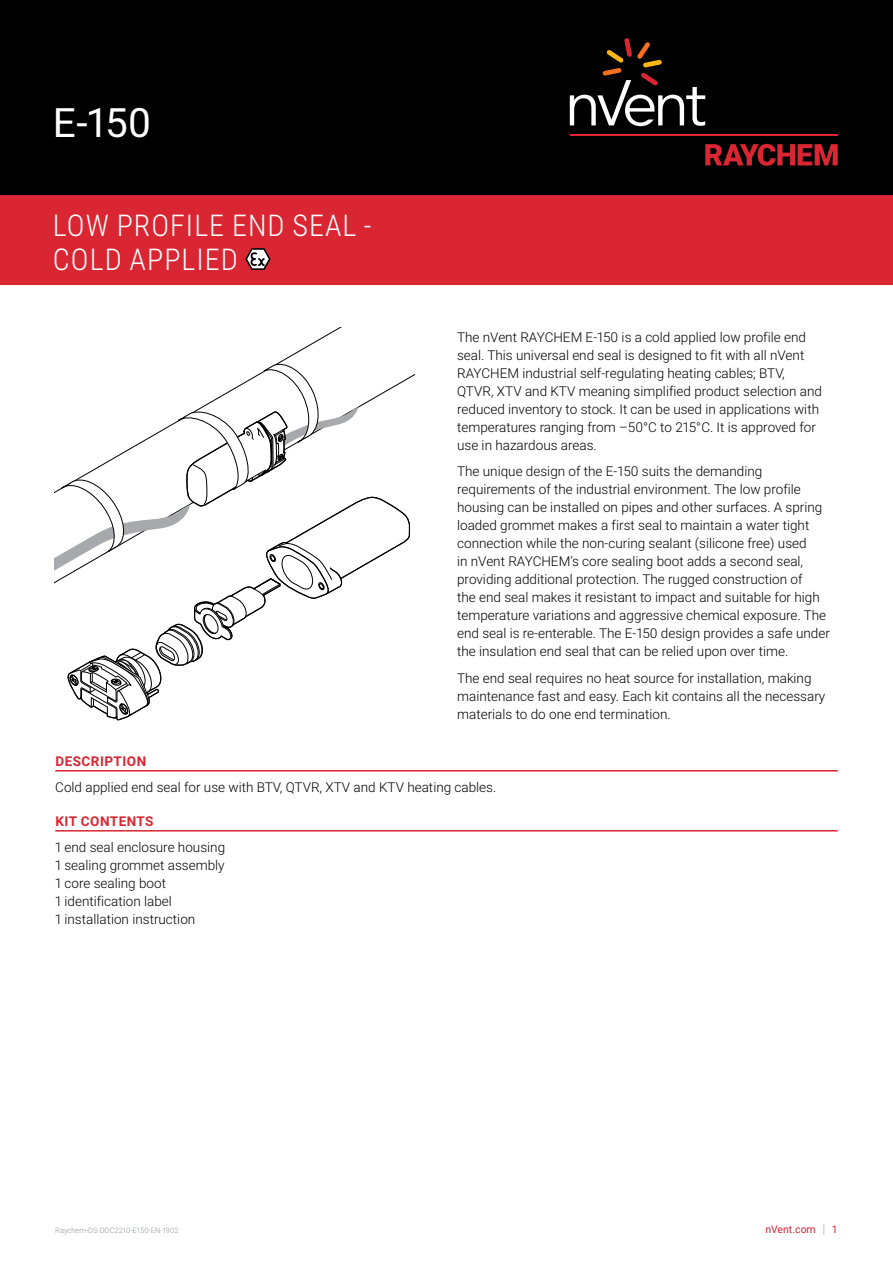
<style>
.page{position:relative;width:893px;height:1263px;background:#fff}
.page>*{position:absolute;margin:0;border:0;box-sizing:border-box;transform-origin:0 0}
.t1{font:40.5px "Roboto";color:#fff}
.t2{font:300 30px/33.8px "Roboto Condensed";letter-spacing:.035em;color:#fff}
.t3{font:300 13.5px/18px "Roboto";color:#000}
.t4{font:700 13.5px "Roboto";letter-spacing:.035em;color:#d92632}
.t5{font:10.5px "Roboto";color:#d92632}
.t6{font:300 7.5px "Roboto";color:#90969e}
.s1{font-weight:300;font-size:12.6px;color:#90969e}
</style>
<div class="page">
<div style="left:0;top:0;width:893px;height:196px;background:#000"></div>
<svg style="left:705px;top:144px;width:133px;height:22px"></svg>
<hr style="left:570px;top:134px;width:268px;height:2px;background:#d92632">
<svg style="left:570px;top:38px;width:135px;height:88px"></svg>
<div style="left:0;top:195px;width:893px;height:90px;background:#d92632"></div>
<svg style="left:245px;top:248px;width:26px;height:22px"></svg>
<svg style="left:54px;top:360px;width:357px;height:361px"></svg>
<hr style="left:55px;top:770px;width:783px;height:1px;background:#d92632">
<hr style="left:55px;top:830px;width:783px;height:1px;background:#d92632">
<h1 class="t1" style="left:53px;top:95px;width:100px">E-150</h1>
<h2 class="t2" style="left:53px;top:208px;width:320px">LOW PROFILE END SEAL -<br>COLD APPLIED</h2>
<p class="t3" style="left:457px;top:327px;width:366px">The nVent RAYCHEM E-150 is a cold applied low profile end seal. This universal end seal is designed to fit with all nVent RAYCHEM industrial self-regulating heating cables; BTV, QTVR, XTV and KTV meaning simplified product selection and reduced inventory to stock. It can be used in applications with temperatures ranging from –50°C to 215°C. It is approved for use in hazardous areas.</p>
<p class="t3" style="left:457px;top:462px;width:374px">The unique design of the E-150 suits the demanding requirements of the industrial environment. The low profile housing can be installed on pipes and other surfaces. A spring loaded grommet makes a first seal to maintain a water tight connection while the non-curing sealant (silicone free) used<br>in nVent RAYCHEM’s core sealing boot adds a second seal, providing additional protection. The rugged construction of<br>the end seal makes it resistant to impact and suitable for high temperature variations and aggressive chemical exposure. The end seal is re-enterable. The E-150 design provides a safe under the insulation end seal that can be relied upon over time.</p>
<p class="t3" style="left:457px;top:668px;width:370px">The end seal requires no heat source for installation, making maintenance fast and easy. Each kit contains all the necessary materials to do one end termination.</p>
<p class="t4" style="left:56px;top:751px;width:92px">DESCRIPTION</p>
<p class="t3" style="left:55px;top:778px;width:443px">Cold applied end seal for use with BTV, QTVR, XTV and KTV heating cables.</p>
<p class="t4" style="left:56px;top:811px;width:100px">KIT CONTENTS</p>
<p class="t3" style="left:55px;top:838px;width:171px">1 end seal enclosure housing<br>1 sealing grommet assembly<br>1 core sealing boot<br>1 identification label<br>1 installation instruction</p>
<p class="t6" style="left:55px;top:1225px;width:125px">Raychem-DS-DOC2210-E150-EN-1902</p>
<p class="t5" style="left:765px;top:1222px;width:74px">nVent.com <span class="s1">|</span> 1</p>
</div>
